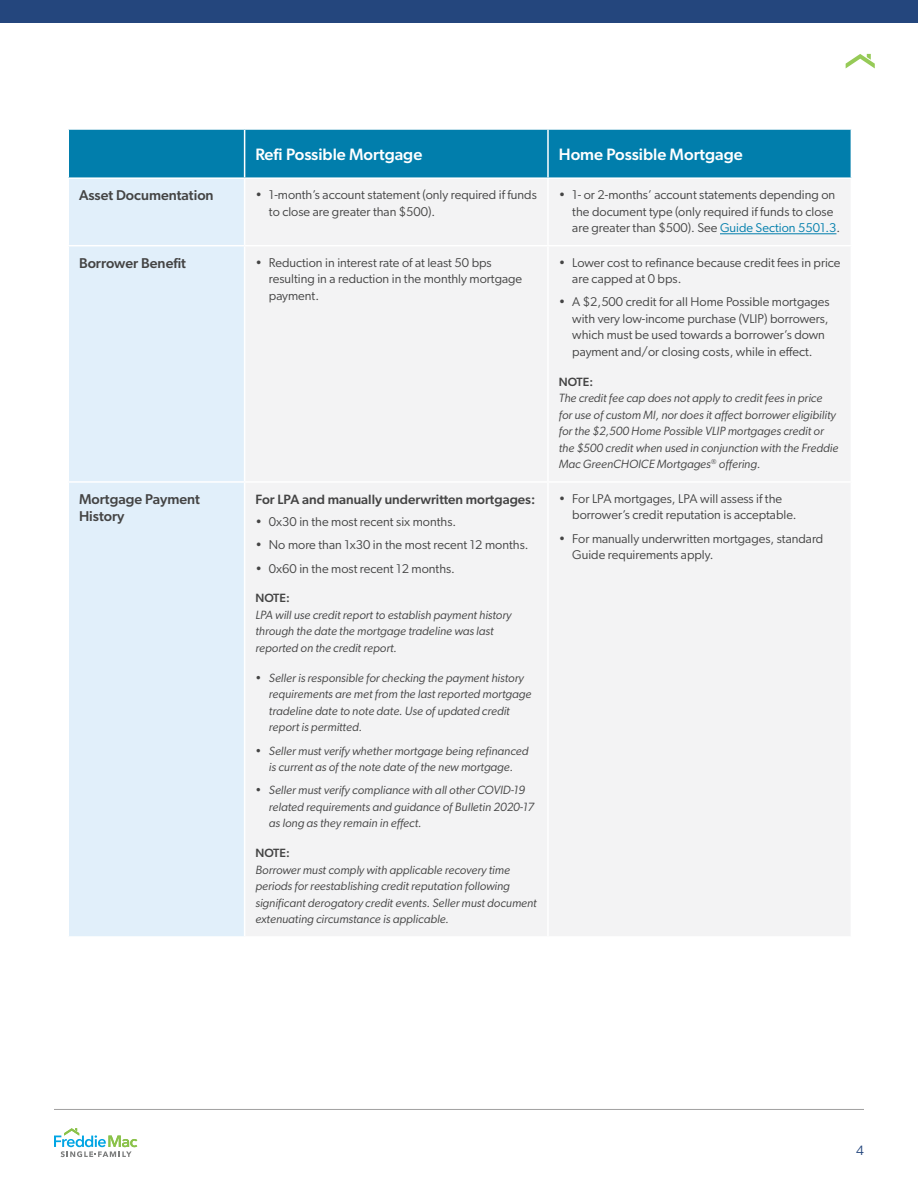
<style>
.page{position:relative;width:918px;height:1188px;background:#fff}
.page>*{position:absolute;margin:0;border:0;box-sizing:border-box;transform-origin:0 0}
.t1{font:500 16.5px "Gibson";color:#fff}
.t2{font:500 14.25px/17.1px "Gibson";color:#444}
.t3{font:500 13.5px "Gibson";color:#444}
.t4{font:13.5px "Gibson";color:#24467d}
.t5{font:12.75px/16.5px "Gibson";color:#444}
.t6{font:italic 12px/16.5px "Gibson";color:#444}
.t7{font:500 12px "Gibson";color:#444}
.s1{color:#017eac}
</style>
<div class="page">
<hr style="left:54px;top:1109px;width:810px;height:1px;background:#a1a0a0">
<svg style="left:54px;top:1128px;width:83px;height:29px"></svg>
<svg style="left:846px;top:54px;width:29px;height:14px"></svg>
<div style="left:0;top:0;width:918px;height:23px;background:#24467d"></div>
<div style="left:69px;top:130px;width:782px;height:47px;background:#017eac"></div>
<div style="left:69px;top:179px;width:175px;height:757px;background:#e1effa"></div>
<div style="left:246px;top:179px;width:604px;height:757px;background:#f3f3f4"></div>
<hr style="left:244px;top:130px;width:1px;height:47px;background:#fff">
<hr style="left:547px;top:130px;width:2px;height:47px;background:#fff">
<hr style="left:68px;top:245px;width:177px;height:1px;background:#fff">
<hr style="left:68px;top:481px;width:177px;height:2px;background:#fff">
<hr style="left:547px;top:179px;width:2px;height:66px;background:#fff">
<hr style="left:245px;top:245px;width:303px;height:1px;background:#fff">
<hr style="left:548px;top:245px;width:304px;height:1px;background:#fff">
<hr style="left:547px;top:246px;width:2px;height:235px;background:#fff">
<hr style="left:245px;top:481px;width:303px;height:2px;background:#fff">
<hr style="left:548px;top:481px;width:304px;height:2px;background:#fff">
<hr style="left:547px;top:483px;width:2px;height:453px;background:#fff">
<hr style="left:720px;top:233px;width:116px;height:1px;background:#017eac">
<h1 class="t1" style="left:255px;top:145px;width:168px">Refi Possible Mortgage</h1>
<h1 class="t1" style="left:559px;top:145px;width:185px">Home Possible Mortgage</h1>
<p class="t2" style="left:79px;top:187px;width:136px">Asset Documentation</p>
<p class="t5" style="left:269px;top:186px;width:269px;text-indent:-14px">• 1-month’s account statement (only required if funds to close are greater than $500).</p>
<p class="t5" style="left:572px;top:186px;width:269px;text-indent:-14px">• 1- or 2-months’ account statements depending on the document type (only required if funds to close are greater than $500). See <span class="s1">Guide Section 5501.3</span>.</p>
<p class="t2" style="left:79px;top:254px;width:109px">Borrower Benefit</p>
<p class="t5" style="left:269px;top:254px;width:255px;text-indent:-14px">• Reduction in interest rate of at least 50 bps resulting in a reduction in the monthly mortgage payment.</p>
<p class="t5" style="left:572px;top:254px;width:270px;text-indent:-14px">• Lower cost to refinance because credit fees in price are capped at 0 bps.</p>
<p class="t5" style="left:572px;top:294px;width:259px;text-indent:-14px">• A $2,500 credit for all Home Possible mortgages with very low-income purchase (VLIP) borrowers, which must be used towards a borrower’s down payment and/or closing costs, while in effect.</p>
<p class="t7" style="left:559px;top:375px;width:36px">NOTE:</p>
<p class="t6" style="left:559px;top:390px;width:281px">The credit fee cap does not apply to credit fees in price for use of custom MI, nor does it affect borrower eligibility for the $2,500 Home Possible VLIP mortgages credit or the $500 credit when used in conjunction with the Freddie Mac GreenCHOICE Mortgages<sup>®</sup> offering.</p>
<p class="t2" style="left:79px;top:490px;width:122px">Mortgage Payment<br>History</p>
<p class="t3" style="left:255px;top:491px;width:281px">For LPA and manually underwritten mortgages:</p>
<p class="t5" style="left:255px;top:513px;width:202px">• 0x30 in the most recent six months.</p>
<p class="t5" style="left:255px;top:536px;width:275px">• No more than 1x30 in the most recent 12 months.</p>
<p class="t5" style="left:255px;top:560px;width:201px">• 0x60 in the most recent 12 months.</p>
<p class="t7" style="left:255px;top:591px;width:36px">NOTE:</p>
<p class="t6" style="left:255px;top:607px;width:258px">LPA will use credit report to establish payment history through the date the mortgage tradeline was last reported on the credit report.</p>
<p class="t6" style="left:269px;top:670px;width:264px;text-indent:-14px">• Seller is responsible for checking the payment history requirements are met from the last reported mortgage tradeline date to note date. Use of updated credit report is permitted.</p>
<p class="t6" style="left:255px;top:742px;width:275px;text-align:center">• Seller must verify whether mortgage being refinanced is current as of the note date of the new mortgage.</p>
<p class="t6" style="left:269px;top:782px;width:267px;text-indent:-14px">• Seller must verify compliance with all other COVID-19 related requirements and guidance of Bulletin 2020-17 as long as they remain in effect.</p>
<p class="t7" style="left:255px;top:846px;width:36px">NOTE:</p>
<p class="t6" style="left:255px;top:862px;width:283px">Borrower must comply with applicable recovery time periods for reestablishing credit reputation following significant derogatory credit events. Seller must document extenuating circumstance is applicable.</p>
<p class="t5" style="left:572px;top:490px;width:226px;text-indent:-14px">• For LPA mortgages, LPA will assess if the borrower’s credit reputation is acceptable.</p>
<p class="t5" style="left:572px;top:530px;width:253px;text-indent:-14px">• For manually underwritten mortgages, standard<br>Guide requirements apply.</p>
<p class="t4" style="left:856px;top:1142px;width:9px">4</p>
</div>
